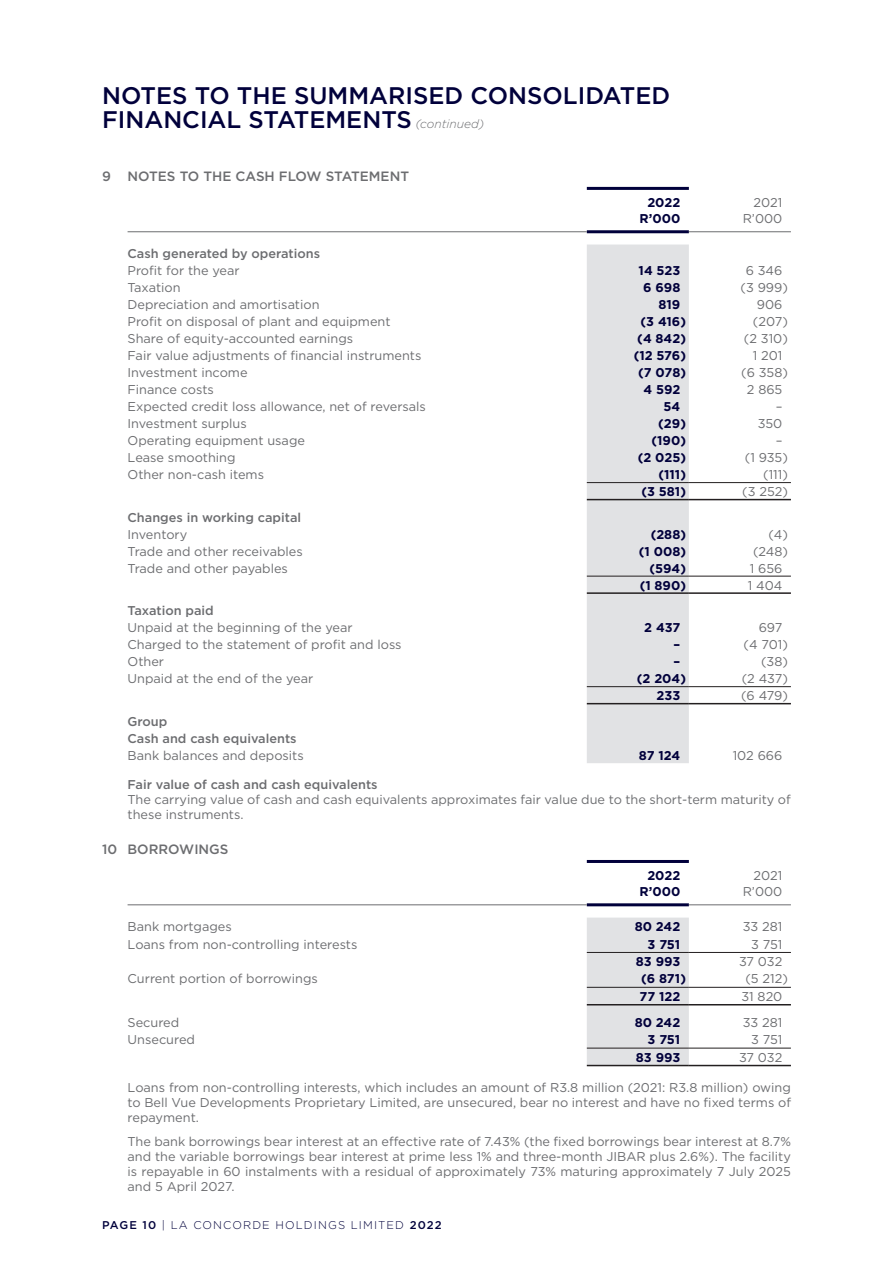
<style>
.page{position:relative;width:893px;height:1263px;background:#fff}
.page>*{position:absolute;margin:0;border:0;box-sizing:border-box;transform-origin:0 0}
.t1{font:500 24px/24px "Gotham";color:#01003b}
.t2{font:500 13.5px "Gotham";color:#6c6d70}
.t3{font:12.75px/15px "Gotham";color:#6c6d70;text-align:justify}
.t4{font:700 12.75px "Gotham";color:#01003b}
.t5{font:500 12.75px/17px "Gotham";color:#6c6d70}
.t6{font:300 11.25px "Gotham";letter-spacing:.1em;color:#01003b}
.s1{font-weight:300;font-style:italic;font-size:12px;color:#6c6d70}
.s2{font-weight:500}
</style>
<div class="page">
<div style="left:587px;top:244px;width:102px;height:519px;background:#e1e2e4"></div>
<hr style="left:587px;top:592px;width:102px;height:2px;background:#231f20">
<hr style="left:689px;top:592px;width:102px;height:2px;background:#231f20">
<hr style="left:587px;top:703px;width:102px;height:1px;background:#231f20">
<hr style="left:689px;top:703px;width:102px;height:1px;background:#231f20">
<hr style="left:587px;top:576px;width:102px;height:1px;background:#231f20">
<hr style="left:689px;top:576px;width:102px;height:1px;background:#231f20">
<hr style="left:587px;top:686px;width:102px;height:1px;background:#231f20">
<hr style="left:689px;top:686px;width:102px;height:1px;background:#231f20">
<hr style="left:587px;top:499px;width:102px;height:1px;background:#231f20">
<hr style="left:689px;top:499px;width:102px;height:1px;background:#231f20">
<hr style="left:587px;top:482px;width:102px;height:1px;background:#231f20">
<hr style="left:689px;top:482px;width:102px;height:1px;background:#231f20">
<hr style="left:587px;top:187px;width:102px;height:3px;background:#01003b">
<hr style="left:587px;top:230px;width:102px;height:3px;background:#01003b">
<hr style="left:128px;top:231px;width:459px;height:1px;background:#6c6d70">
<hr style="left:689px;top:231px;width:102px;height:1px;background:#6c6d70">
<div style="left:587px;top:917px;width:102px;height:148px;background:#e1e2e4"></div>
<hr style="left:587px;top:952px;width:102px;height:1px;background:#231f20">
<hr style="left:689px;top:952px;width:102px;height:1px;background:#231f20">
<hr style="left:587px;top:987px;width:102px;height:1px;background:#231f20">
<hr style="left:689px;top:987px;width:102px;height:1px;background:#231f20">
<hr style="left:587px;top:1048px;width:102px;height:1px;background:#231f20">
<hr style="left:689px;top:1048px;width:102px;height:1px;background:#231f20">
<hr style="left:587px;top:1004px;width:102px;height:1px;background:#231f20">
<hr style="left:689px;top:1004px;width:102px;height:1px;background:#231f20">
<hr style="left:587px;top:1065px;width:102px;height:1px;background:#231f20">
<hr style="left:689px;top:1065px;width:102px;height:1px;background:#231f20">
<hr style="left:587px;top:860px;width:102px;height:3px;background:#01003b">
<hr style="left:587px;top:903px;width:102px;height:3px;background:#01003b">
<hr style="left:128px;top:904px;width:459px;height:1px;background:#6c6d70">
<hr style="left:689px;top:904px;width:102px;height:1px;background:#6c6d70">
<h1 class="t1" style="left:102px;top:83px;width:570px">NOTES TO THE SUMMARISED CONSOLIDATED<br>FINANCIAL STATEMENTS <span class="s1">(continued)</span></h1>
<p class="t2" style="left:102px;top:167px;width:309px">9 NOTES TO THE CASH FLOW STATEMENT</p>
<p class="t4" style="left:647px;top:194px;width:35px">2022</p>
<p class="t3" style="left:754px;top:195px;width:30px">2021</p>
<p class="t4" style="left:640px;top:210px;width:42px">R’000</p>
<p class="t3" style="left:743px;top:211px;width:41px">R’000</p>
<p class="t5" style="left:128px;top:245px;width:194px">Cash generated by operations</p>
<p class="t3" style="left:128px;top:263px;width:114px">Profit for the year</p>
<p class="t4" style="left:639px;top:262px;width:43px">14 523</p>
<p class="t3" style="left:746px;top:263px;width:38px">6 346</p>
<p class="t3" style="left:128px;top:280px;width:55px">Taxation</p>
<p class="t4" style="left:643px;top:279px;width:39px">6 698</p>
<p class="t3" style="left:740px;top:280px;width:49px">(3 999)</p>
<p class="t3" style="left:128px;top:297px;width:193px">Depreciation and amortisation</p>
<p class="t4" style="left:658px;top:296px;width:23px">819</p>
<p class="t3" style="left:757px;top:297px;width:27px">906</p>
<p class="t3" style="left:128px;top:314px;width:265px">Profit on disposal of plant and equipment</p>
<p class="t4" style="left:641px;top:313px;width:47px">(3 416)</p>
<p class="t3" style="left:753px;top:314px;width:37px">(207)</p>
<p class="t3" style="left:128px;top:331px;width:227px">Share of equity-accounted earnings</p>
<p class="t4" style="left:637px;top:330px;width:50px">(4 842)</p>
<p class="t3" style="left:744px;top:331px;width:46px">(2 310)</p>
<p class="t3" style="left:128px;top:348px;width:295px">Fair value adjustments of financial instruments</p>
<p class="t4" style="left:634px;top:347px;width:54px">(12 576)</p>
<p class="t3" style="left:753px;top:348px;width:31px">1 201</p>
<p class="t3" style="left:128px;top:365px;width:122px">Investment income</p>
<p class="t4" style="left:638px;top:364px;width:49px">(7 078)</p>
<p class="t3" style="left:741px;top:365px;width:48px">(6 358)</p>
<p class="t3" style="left:128px;top:382px;width:88px">Finance costs</p>
<p class="t4" style="left:643px;top:381px;width:38px">4 592</p>
<p class="t3" style="left:747px;top:382px;width:37px">2 865</p>
<p class="t3" style="left:128px;top:399px;width:300px">Expected credit loss allowance, net of reversals</p>
<p class="t4" style="left:663px;top:398px;width:18px">54</p>
<p class="t3" style="left:776px;top:399px;width:8px">–</p>
<p class="t3" style="left:128px;top:416px;width:121px">Investment surplus</p>
<p class="t4" style="left:658px;top:415px;width:29px">(29)</p>
<p class="t3" style="left:758px;top:416px;width:26px">350</p>
<p class="t3" style="left:128px;top:433px;width:179px">Operating equipment usage</p>
<p class="t4" style="left:652px;top:432px;width:36px">(190)</p>
<p class="t3" style="left:776px;top:433px;width:8px">–</p>
<p class="t3" style="left:128px;top:450px;width:110px">Lease smoothing</p>
<p class="t4" style="left:638px;top:449px;width:50px">(2 025)</p>
<p class="t3" style="left:745px;top:450px;width:45px">(1 935)</p>
<p class="t3" style="left:128px;top:467px;width:138px">Other non-cash items</p>
<p class="t4" style="left:659px;top:466px;width:29px">(111)</p>
<p class="t3" style="left:763px;top:467px;width:26px">(111)</p>
<p class="t4" style="left:641px;top:483px;width:46px">(3 581)</p>
<p class="t3" style="left:742px;top:484px;width:47px">(3 252)</p>
<p class="t5" style="left:128px;top:509px;width:175px">Changes in working capital</p>
<p class="t3" style="left:128px;top:526px;width:61px">Inventory</p>
<p class="t4" style="left:651px;top:526px;width:37px">(288)</p>
<p class="t3" style="left:768px;top:526px;width:21px">(4)</p>
<p class="t3" style="left:128px;top:543px;width:177px">Trade and other receivables</p>
<p class="t4" style="left:639px;top:543px;width:49px">(1 008)</p>
<p class="t3" style="left:753px;top:543px;width:36px">(248)</p>
<p class="t3" style="left:128px;top:560px;width:162px">Trade and other payables</p>
<p class="t4" style="left:649px;top:560px;width:38px">(594)</p>
<p class="t3" style="left:750px;top:560px;width:34px">1 656</p>
<p class="t4" style="left:640px;top:577px;width:48px">(1 890)</p>
<p class="t3" style="left:748px;top:577px;width:36px">1 404</p>
<p class="t5" style="left:128px;top:602px;width:88px">Taxation paid</p>
<p class="t3" style="left:128px;top:620px;width:227px">Unpaid at the beginning of the year</p>
<p class="t4" style="left:644px;top:619px;width:38px">2 437</p>
<p class="t3" style="left:759px;top:620px;width:25px">697</p>
<p class="t3" style="left:128px;top:637px;width:275px">Charged to the statement of profit and loss</p>
<p class="t4" style="left:674px;top:636px;width:8px">–</p>
<p class="t3" style="left:743px;top:637px;width:46px">(4 701)</p>
<p class="t3" style="left:128px;top:654px;width:38px">Other</p>
<p class="t4" style="left:674px;top:653px;width:8px">–</p>
<p class="t3" style="left:761px;top:654px;width:28px">(38)</p>
<p class="t3" style="left:128px;top:671px;width:187px">Unpaid at the end of the year</p>
<p class="t4" style="left:637px;top:670px;width:51px">(2 204)</p>
<p class="t3" style="left:742px;top:671px;width:48px">(2 437)</p>
<p class="t4" style="left:657px;top:687px;width:25px">233</p>
<p class="t3" style="left:741px;top:688px;width:48px">(6 479)</p>
<p class="t5" style="left:128px;top:713px;width:171px">Group<br>Cash and cash equivalents</p>
<p class="t3" style="left:128px;top:748px;width:178px">Bank balances and deposits</p>
<p class="t4" style="left:639px;top:747px;width:43px">87 124</p>
<p class="t3" style="left:733px;top:748px;width:51px">102 666</p>
<p class="t5" style="left:128px;top:776px;width:252px">Fair value of cash and cash equivalents</p>
<p class="t3" style="left:128px;top:792px;width:665px">The carrying value of cash and cash equivalents approximates fair value due to the short-term maturity of these instruments.</p>
<p class="t2" style="left:102px;top:840px;width:128px">10 BORROWINGS</p>
<p class="t4" style="left:647px;top:867px;width:35px">2022</p>
<p class="t3" style="left:754px;top:868px;width:30px">2021</p>
<p class="t4" style="left:640px;top:883px;width:42px">R’000</p>
<p class="t3" style="left:743px;top:884px;width:41px">R’000</p>
<p class="t3" style="left:128px;top:919px;width:106px">Bank mortgages</p>
<p class="t4" style="left:635px;top:918px;width:47px">80 242</p>
<p class="t3" style="left:743px;top:919px;width:41px">33 281</p>
<p class="t3" style="left:128px;top:936px;width:231px">Loans from non-controlling interests</p>
<p class="t4" style="left:648px;top:936px;width:34px">3 751</p>
<p class="t3" style="left:751px;top:936px;width:33px">3 751</p>
<p class="t4" style="left:636px;top:953px;width:46px">83 993</p>
<p class="t3" style="left:739px;top:954px;width:45px">37 032</p>
<p class="t3" style="left:128px;top:971px;width:192px">Current portion of borrowings</p>
<p class="t4" style="left:641px;top:970px;width:46px">(6 871)</p>
<p class="t3" style="left:745px;top:971px;width:44px">(5 212)</p>
<p class="t4" style="left:639px;top:988px;width:42px">77 122</p>
<p class="t3" style="left:741px;top:989px;width:42px">31 820</p>
<p class="t3" style="left:128px;top:1014px;width:53px">Secured</p>
<p class="t4" style="left:635px;top:1014px;width:47px">80 242</p>
<p class="t3" style="left:743px;top:1014px;width:41px">33 281</p>
<p class="t3" style="left:128px;top:1032px;width:69px">Unsecured</p>
<p class="t4" style="left:648px;top:1031px;width:34px">3 751</p>
<p class="t3" style="left:751px;top:1032px;width:33px">3 751</p>
<p class="t4" style="left:636px;top:1049px;width:46px">83 993</p>
<p class="t3" style="left:739px;top:1049px;width:45px">37 032</p>
<p class="t3" style="left:128px;top:1080px;width:665px">Loans from non-controlling interests, which includes an amount of R3.8 million (2021: R3.8 million) owing to Bell Vue Developments Proprietary Limited, are unsecured, bear no interest and have no fixed terms of repayment.</p>
<p class="t3" style="left:128px;top:1133px;width:665px">The bank borrowings bear interest at an effective rate of 7.43% (the fixed borrowings bear interest at 8.7% and the variable borrowings bear interest at prime less 1% and three-month JIBAR plus 2.6%). The facility is repayable in 60 instalments with a residual of approximately 73% maturing approximately 7 July 2025 and 5 April 2027.</p>
<p class="t6" style="left:102px;top:1218px;width:341px"><span class="s2">PAGE 10</span> | LA CONCORDE HOLDINGS LIMITED <span class="s2">2022</span></p>
</div>
